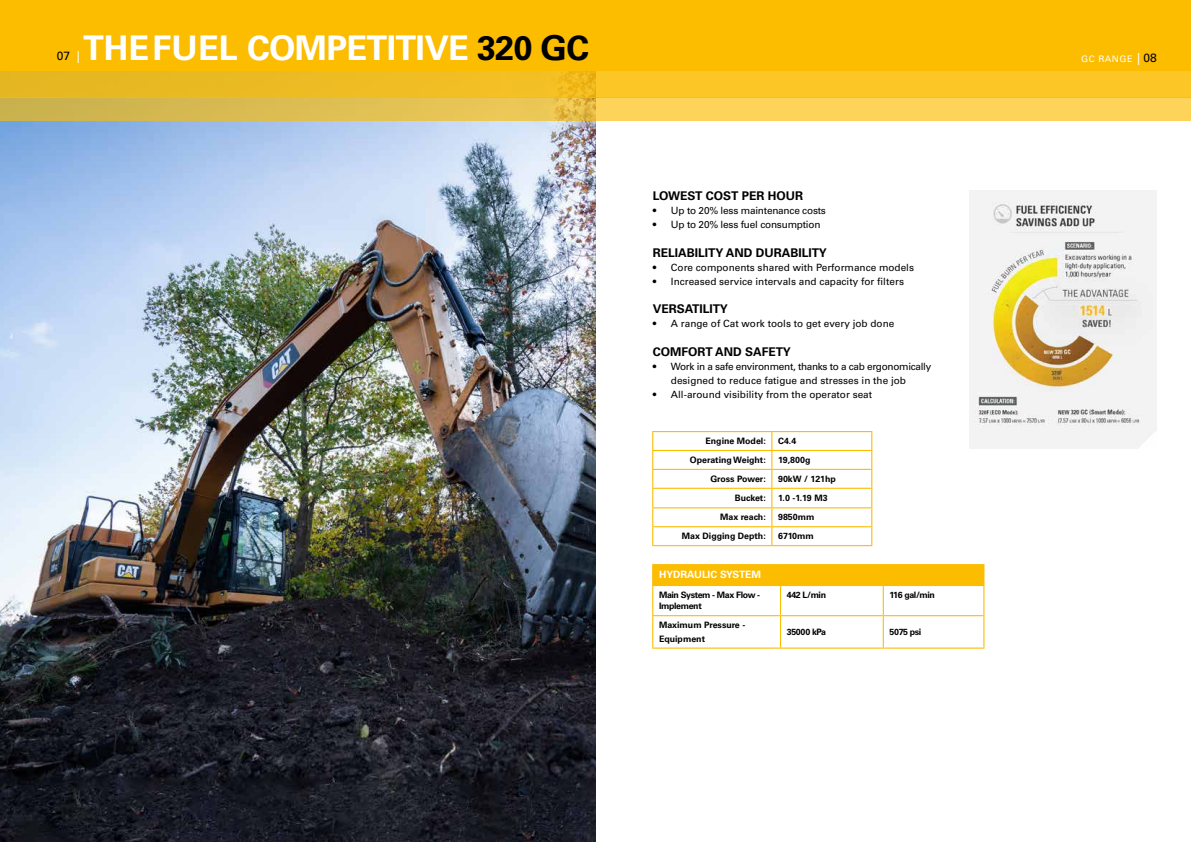
<style>
.page{position:relative;width:1191px;height:842px;background:#fff}
.page>*{position:absolute;margin:0;border:0;box-sizing:border-box;transform-origin:0 0}
.t1{font:700 34px "Univers LT Std";letter-spacing:-.02em;color:#fff}
.t2{font:700 12px "Univers LT Std";color:#000}
.t3{font:12px "Univers LT Std";color:#000}
.t4{font:700 10.1px "Univers LT Std";color:#fff}
.t5{font:10px "Univers LT Std";color:#000}
.t6{font:10px/14px "Univers LT Std";letter-spacing:-.03em;color:#000}
.t7{font:10px "Univers LT Std";letter-spacing:-.02em;color:#000}
.t8{font:9px "Univers LT Std";letter-spacing:.06em;color:#fff}
.t9{font:700 8.8px/13.5px "Univers LT Std";color:#000}
.t10{font:700 8.8px/11.3px "Univers LT Std";letter-spacing:-.04em;color:#000}
.s1{color:#000}
.s2{color:#fff}
.s3{font-size:12px}
.s4{font-size:12px;color:#000}
</style>
<div class="page">
<img style="left:0;top:121px;width:595px;height:721px">
<div style="left:0;top:0;width:1191px;height:56px;background:#fcbc00"></div>
<svg style="left:0;top:56px;width:1191px;height:41px;background:#f6be17"></svg>
<svg style="left:0;top:97px;width:1191px;height:24px;background:#ecc752"></svg>
<img style="left:969px;top:190px;width:188px;height:258px">
<svg style="left:652px;top:432px;width:318px;height:115px"></svg>
<hr style="left:652px;top:431px;width:120px;height:1px;background:#fcbc00">
<hr style="left:772px;top:431px;width:100px;height:1px;background:#fcbc00">
<hr style="left:652px;top:564px;width:128px;height:1px;background:#fcbc00">
<hr style="left:780px;top:564px;width:104px;height:1px;background:#fcbc00">
<svg style="left:652px;top:565px;width:332px;height:50px"></svg>
<hr style="left:652px;top:615px;width:128px;height:1px;background:#fcbc00">
<hr style="left:652px;top:616px;width:1px;height:31px;background:#fcbc00">
<hr style="left:780px;top:615px;width:103px;height:1px;background:#fcbc00">
<hr style="left:780px;top:616px;width:1px;height:31px;background:#fcbc00">
<hr style="left:883px;top:615px;width:101px;height:1px;background:#fcbc00">
<hr style="left:882px;top:616px;width:2px;height:31px;background:#fcbc00">
<hr style="left:983px;top:616px;width:1px;height:31px;background:#fcbc00">
<hr style="left:652px;top:647px;width:128px;height:2px;background:#fcbc00">
<hr style="left:780px;top:647px;width:103px;height:2px;background:#fcbc00">
<hr style="left:883px;top:647px;width:101px;height:2px;background:#fcbc00">
<hr style="left:884px;top:564px;width:100px;height:1px;background:#fcbc00">
<h1 class="t1" style="left:83px;top:28px;width:507px">THEFUEL COMPETITIVE <span class="s1">320 GC</span></h1>
<p class="t3" style="left:57px;top:49px;width:25px">07 <span class="s2">|</span></p>
<p class="t2" style="left:653px;top:189px;width:152px">LOWEST COST PER HOUR</p>
<p class="t7" style="left:653px;top:205px;width:174px">• Up to 20% less maintenance costs</p>
<p class="t7" style="left:653px;top:219px;width:169px">• Up to 20% less fuel consumption</p>
<p class="t2" style="left:653px;top:245px;width:175px">RELIABILITY AND DURABILITY</p>
<p class="t5" style="left:653px;top:261px;width:263px">• Core components shared with Performance models</p>
<p class="t5" style="left:653px;top:275px;width:253px">• Increased service intervals and capacity for filters</p>
<p class="t2" style="left:653px;top:302px;width:77px">VERSATILITY</p>
<p class="t5" style="left:653px;top:318px;width:243px">• A range of Cat work tools to get every job done</p>
<p class="t2" style="left:653px;top:344px;width:139px">COMFORT AND SAFETY</p>
<p class="t6" style="left:671px;top:359px;width:262px;text-indent:-18px">• Work in a safe environment, thanks to a cab ergonomically designed to reduce fatigue and stresses in the job</p>
<p class="t5" style="left:653px;top:388px;width:221px">• All-around visibility from the operator seat</p>
<p class="t9" style="left:705px;top:434px;width:62px">Engine Model:</p>
<p class="t9" style="left:778px;top:434px;width:20px">C4.4</p>
<p class="t9" style="left:690px;top:453px;width:77px">Operating Weight:</p>
<p class="t9" style="left:778px;top:453px;width:34px">19,800g</p>
<p class="t9" style="left:710px;top:472px;width:57px">Gross Power:</p>
<p class="t9" style="left:778px;top:472px;width:59px">90kW / 121hp</p>
<p class="t9" style="left:735px;top:491px;width:32px">Bucket:</p>
<p class="t9" style="left:778px;top:491px;width:51px">1.0 -1.19 M3</p>
<p class="t9" style="left:720px;top:511px;width:47px">Max reach:</p>
<p class="t9" style="left:778px;top:511px;width:38px">9850mm</p>
<p class="t9" style="left:682px;top:530px;width:85px">Max Digging Depth:</p>
<p class="t9" style="left:778px;top:530px;width:37px">6710mm</p>
<p class="t4" style="left:659px;top:569px;width:103px">HYDRAULIC SYSTEM</p>
<p class="t10" style="left:659px;top:589px;width:103px">Main System - Max Flow -<br>Implement</p>
<p class="t9" style="left:787px;top:588px;width:41px">442 L/min</p>
<p class="t10" style="left:889px;top:589px;width:47px">116 gal/min</p>
<p class="t9" style="left:659px;top:618px;width:88px">Maximum Pressure -<br>Equipment</p>
<p class="t10" style="left:787px;top:626px;width:41px">35000 kPa</p>
<p class="t9" style="left:889px;top:625px;width:33px">5075 psi</p>
<p class="t8" style="left:1081px;top:53px;width:77px">GC RANGE <span class="s3">|</span> <span class="s4">08</span></p>
</div>
